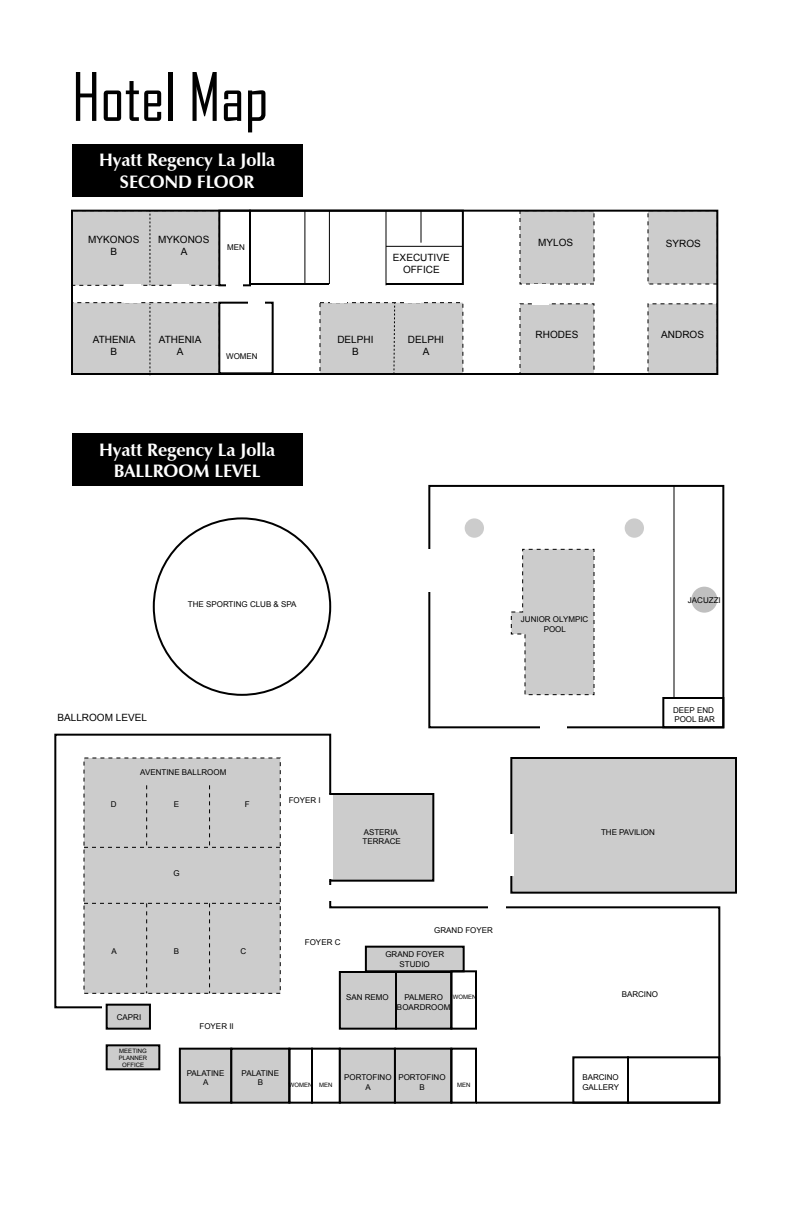
<style>
.page{position:relative;width:792px;height:1224px;background:#fff}
.page>*{position:absolute;margin:0;border:0;box-sizing:border-box;transform-origin:0 0}
.t1{font:64px "Agency FB";color:#000}
.t2{font:700 18px/21.6px "Zapf Humanist 601 BT";color:#fff;text-align:center}
.t3{font:10px/12px "Arial";color:#000;text-align:center}
.t4{font:8px/9.6px "Arial";color:#000;text-align:center}
.t5{font:6px/7.2px "Arial";color:#000;text-align:center}
</style>
<div class="page">
<div style="left:72px;top:433px;width:230px;height:53px;background:#000"></div>
<div style="left:72px;top:144px;width:230px;height:53px;background:#000"></div>
<div style="left:249px;top:210px;width:215px;height:75px;border:2px solid #000"></div>
<div style="left:520px;top:210px;width:74px;height:74px;background:#ccc"></div>
<div style="left:648px;top:210px;width:70px;height:74px;background:#ccc"></div>
<div style="left:648px;top:303px;width:70px;height:71px;background:#ccc"></div>
<div style="left:520px;top:303px;width:74px;height:71px;background:#ccc"></div>
<div style="left:320px;top:302px;width:143px;height:72px;background:#ccc"></div>
<div style="left:72px;top:210px;width:148px;height:76px;background:#ccc;border:1px dashed #000"></div>
<div style="left:72px;top:302px;width:148px;height:72px;background:#ccc;border:1px dashed #000"></div>
<svg style="left:149px;top:213px;width:1px;height:72px"></svg>
<svg style="left:149px;top:304px;width:1px;height:68px"></svg>
<svg style="left:393px;top:303px;width:3px;height:68px"></svg>
<div style="left:218px;top:302px;width:56px;height:72px;border:2px solid #000"></div>
<div style="left:218px;top:210px;width:33px;height:76px;border:2px solid #000"></div>
<div style="left:71px;top:210px;width:647px;height:165px;border:2px solid #000"></div>
<div style="left:125px;top:284px;width:16px;height:11px;background:#fff"></div>
<div style="left:173px;top:284px;width:16px;height:11px;background:#fff"></div>
<div style="left:125px;top:292px;width:16px;height:11px;background:#fff"></div>
<div style="left:227px;top:278px;width:16px;height:11px;background:#fff"></div>
<div style="left:249px;top:298px;width:16px;height:11px;background:#fff"></div>
<div style="left:331px;top:292px;width:16px;height:11px;background:#fff"></div>
<div style="left:405px;top:292px;width:16px;height:11px;background:#fff"></div>
<div style="left:533px;top:294px;width:16px;height:11px;background:#fff"></div>
<div style="left:329px;top:278px;width:57px;height:11px;background:#fff"></div>
<hr style="left:304px;top:211px;width:1px;height:73px;background:#000">
<hr style="left:421px;top:211px;width:1px;height:32px;background:#000">
<hr style="left:329px;top:211px;width:1px;height:73px;background:#000">
<hr style="left:386px;top:211px;width:1px;height:74px;background:#000">
<hr style="left:386px;top:246px;width:77px;height:1px;background:#000">
<svg style="left:510px;top:548px;width:85px;height:148px;background:#d0d0d0"></svg>
<div style="left:691px;top:587px;width:26px;height:26px;background:#bfbfbf;border-radius:50%"></div>
<div style="left:662px;top:697px;width:62px;height:31px;border:2px solid #000"></div>
<div style="left:428px;top:485px;width:296px;height:243px;border:2px solid #000"></div>
<div style="left:510px;top:757px;width:227px;height:137px;background:#ccc;border:2px solid #000"></div>
<div style="left:329px;top:793px;width:105px;height:89px;background:#ccc;border:2px solid #000"></div>
<div style="left:106px;top:1004px;width:45px;height:26px;background:#ccc;border:2px solid #000"></div>
<div style="left:106px;top:1044px;width:54px;height:26px;background:#ccc;border:2px solid #000"></div>
<div style="left:179px;top:1048px;width:53px;height:56px;background:#ccc;border:2px solid #000"></div>
<div style="left:230px;top:1048px;width:60px;height:56px;background:#ccc;border:2px solid #000"></div>
<div style="left:288px;top:1048px;width:25px;height:56px;border:2px solid #000"></div>
<div style="left:311px;top:1048px;width:30px;height:56px;border:2px solid #000"></div>
<svg style="left:54px;top:733px;width:278px;height:276px"></svg>
<svg style="left:328px;top:879px;width:393px;height:225px"></svg>
<div style="left:450px;top:970px;width:27px;height:60px;border:2px solid #000"></div>
<div style="left:488px;top:901px;width:18px;height:14px;background:#fff"></div>
<div style="left:326px;top:885px;width:11px;height:16px;background:#fff"></div>
<div style="left:322px;top:795px;width:11px;height:84px;background:#fff"></div>
<div style="left:508px;top:835px;width:5px;height:41px;background:#fff"></div>
<div style="left:465px;top:518px;width:19px;height:20px;background:#ccc;border-radius:50%"></div>
<div style="left:625px;top:518px;width:19px;height:20px;background:#ccc;border-radius:50%"></div>
<hr style="left:674px;top:486px;width:1px;height:212px;background:#000">
<div style="left:421px;top:549px;width:17px;height:43px;background:#fff"></div>
<div style="left:541px;top:713px;width:26px;height:22px;background:#fff"></div>
<h1 class="t1" style="left:72px;top:58px;width:198px">Hotel Map</h1>
<h2 class="t2" style="left:99px;top:149px;width:178px">Hyatt Regency La Jolla<br>SECOND FLOOR</h2>
<p class="t3" style="left:88px;top:233px;width:53px">MYKONOS<br>B</p>
<p class="t3" style="left:158px;top:233px;width:53px">MYKONOS<br>A</p>
<p class="t4" style="left:227px;top:242px;width:19px">MEN</p>
<p class="t3" style="left:93px;top:333px;width:44px">ATHENIA<br>B</p>
<p class="t3" style="left:159px;top:333px;width:44px">ATHENIA<br>A</p>
<p class="t4" style="left:226px;top:351px;width:33px">WOMEN</p>
<h2 class="t2" style="left:99px;top:439px;width:178px">Hyatt Regency La Jolla<br>BALLROOM LEVEL</h2>
<p class="t3" style="left:393px;top:252px;width:58px">EXECUTIVE<br>OFFICE</p>
<p class="t3" style="left:337px;top:333px;width:38px">DELPHI<br>B</p>
<p class="t3" style="left:408px;top:333px;width:38px">DELPHI<br>A</p>
<p class="t3" style="left:538px;top:237px;width:37px">MYLOS</p>
<p class="t3" style="left:666px;top:238px;width:37px">SYROS</p>
<p class="t3" style="left:536px;top:329px;width:44px">RHODES</p>
<p class="t3" style="left:661px;top:329px;width:44px">ANDROS</p>
<p class="t4" style="left:188px;top:599px;width:110px">THE SPORTING CLUB &amp; SPA</p>
<p class="t3" style="left:57px;top:711px;width:91px">BALLROOM LEVEL</p>
<p class="t4" style="left:140px;top:768px;width:88px">AVENTINE BALLROOM</p>
<p class="t4" style="left:111px;top:799px;width:7px">D</p>
<p class="t4" style="left:174px;top:799px;width:7px">E</p>
<p class="t4" style="left:245px;top:799px;width:6px">F</p>
<p class="t4" style="left:173px;top:868px;width:8px">G</p>
<p class="t4" style="left:289px;top:796px;width:34px">FOYER I</p>
<p class="t4" style="left:521px;top:614px;width:69px">JUNIOR OLYMPIC<br>POOL</p>
<p class="t4" style="left:688px;top:595px;width:34px">JACUZZI</p>
<p class="t4" style="left:673px;top:705px;width:43px;text-align:left">DEEP END<br>POOL BAR</p>
<p class="t4" style="left:363px;top:827px;width:40px;text-align:left">ASTERIA<br>TERRACE</p>
<p class="t4" style="left:601px;top:827px;width:55px">THE PAVILION</p>
<p class="t4" style="left:434px;top:926px;width:60px">GRAND FOYER</p>
<p class="t4" style="left:111px;top:946px;width:7px">A</p>
<p class="t4" style="left:174px;top:946px;width:7px">B</p>
<p class="t4" style="left:241px;top:946px;width:7px">C</p>
<p class="t4" style="left:305px;top:937px;width:37px">FOYER C</p>
<p class="t4" style="left:385px;top:949px;width:60px">GRAND FOYER<br>STUDIO</p>
<p class="t4" style="left:117px;top:1012px;width:26px">CAPRI</p>
<p class="t5" style="left:119px;top:1047px;width:30px">MEETING<br>PLANNER<br>OFFICE</p>
<p class="t4" style="left:200px;top:1021px;width:36px">FOYER II</p>
<p class="t4" style="left:346px;top:993px;width:44px">SAN REMO</p>
<p class="t4" style="left:397px;top:993px;width:55px">PALMERO<br>BOARDROOM</p>
<p class="t5" style="left:453px;top:994px;width:25px">WOMEN</p>
<p class="t4" style="left:187px;top:1068px;width:39px">PALATINE<br>A</p>
<p class="t4" style="left:242px;top:1068px;width:39px">PALATINE<br>B</p>
<p class="t4" style="left:344px;top:1072px;width:49px">PORTOFINO<br>A</p>
<p class="t4" style="left:398px;top:1072px;width:49px">PORTOFINO<br>B</p>
<p class="t5" style="left:289px;top:1082px;width:45px">WOMEN MEN</p>
<p class="t5" style="left:457px;top:1082px;width:15px">MEN</p>
<p class="t4" style="left:622px;top:990px;width:38px">BARCINO</p>
<p class="t4" style="left:582px;top:1072px;width:38px;text-align:left">BARCINO<br>GALLERY</p>
</div>
